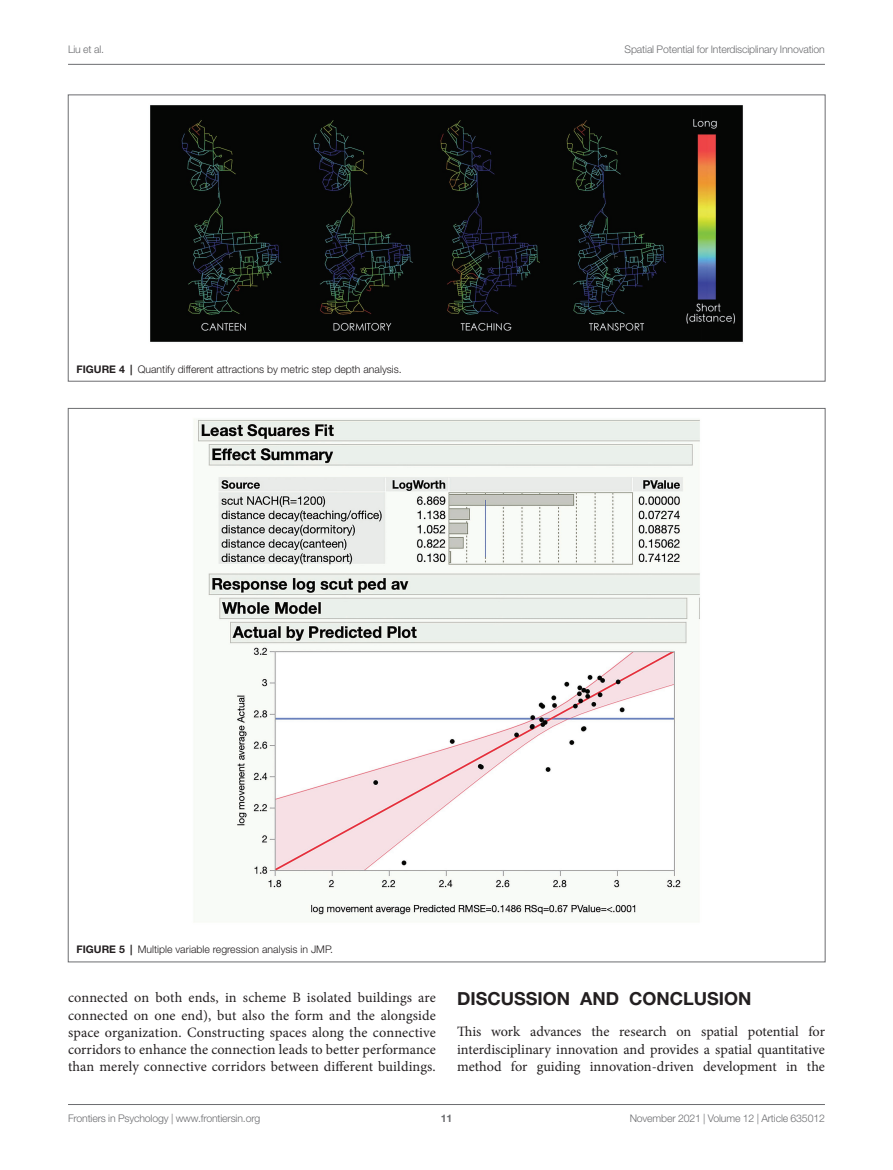
<style>
.page{position:relative;width:893px;height:1170px;background:#fff}
.page>*{position:absolute;margin:0;border:0;box-sizing:border-box;transform-origin:0 0}
.HEAD_1{font:700 18px "Helvetica Neue LT Std";color:#231f20}
.TEXT{font:14.25px/17.2px "Minion Pro";letter-spacing:.01em;color:#231f20;text-align:justify}
.TEXT_FLUSH{font:14.25px/17.2px "Minion Pro";color:#231f20;text-align:justify}
.t1{font:300 10.5px "Helvetica Neue LT Std";letter-spacing:-.015em;color:#6c6d70}
.FIG_LEG{font:300 10.5px "Helvetica Neue LT Std";color:#231f20}
.t2{font:700 10.5px "Helvetica Neue LT Std";color:#6c6d70}
.s1{font-weight:700}
</style>
<div class="page">
<hr style="left:68px;top:64px;width:757px;height:1px;background:#6c6d70">
<hr style="left:68px;top:1104px;width:757px;height:1px;background:#6c6d70">
<img style="left:150px;top:105px;width:593px;height:237px">
<img style="left:194px;top:419px;width:506px;height:503px">
<p class="t1" style="left:68px;top:42px;width:38px">Liu et al.</p>
<p class="t1" style="left:625px;top:42px;width:202px">Spatial Potential for Interdisciplinary Innovation</p>
<p class="FIG_LEG" style="left:77px;top:362px;width:327px"><span class="s1">FIGURE 4 |</span> Quantify different attractions by metric step depth analysis.</p>
<p class="FIG_LEG" style="left:77px;top:943px;width:258px"><span class="s1">FIGURE 5 |</span> Multiple variable regression analysis in JMP.</p>
<p class="TEXT" style="left:68px;top:989px;width:369px">connected on both ends, in scheme B isolated buildings are connected on one end), but also the form and the alongside space organization. Constructing spaces along the connective corridors to enhance the connection leads to better performance than merely connective corridors between different buildings.</p>
<p class="HEAD_1" style="left:457px;top:987px;width:296px">DISCUSSION AND CONCLUSION</p>
<p class="TEXT_FLUSH" style="left:457px;top:1023px;width:369px">This work advances the research on spatial potential for interdisciplinary innovation and provides a spatial quantitative method for guiding innovation-driven development in the</p>
<p class="t1" style="left:68px;top:1111px;width:194px">Frontiers in Psychology | www.frontiersin.org</p>
<p class="t2" style="left:441px;top:1111px;width:13px">11</p>
<p class="t1" style="left:630px;top:1111px;width:197px">November 2021 | Volume 12 | Article 635012</p>
</div>
